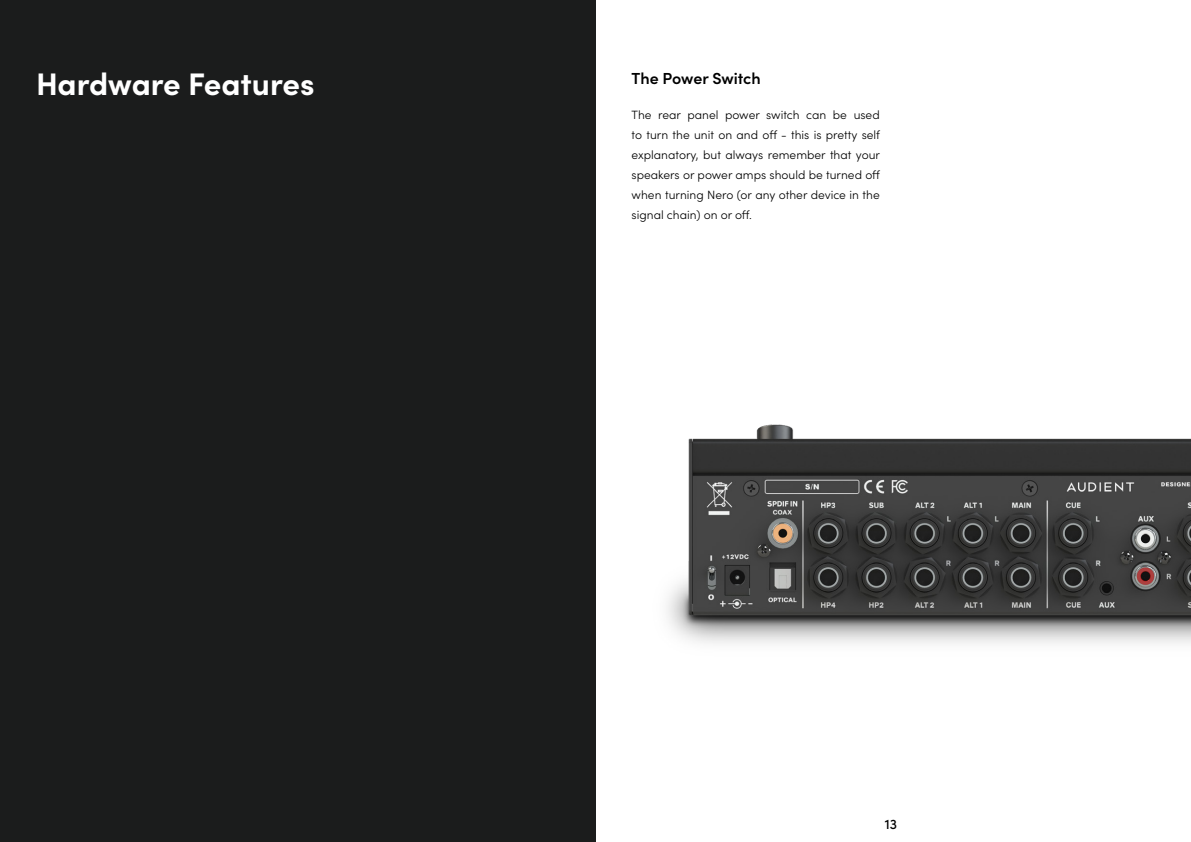
<style>
.page{position:relative;width:1191px;height:842px;background:#fff}
.page>*{position:absolute;margin:0;border:0;box-sizing:border-box;transform-origin:0 0}
.t1{font:700 31.2px "Sofia Pro";color:#fff}
.t2{font:600 16px "Sofia Pro";color:#000}
.t3{font:500 14px "Sofia Pro";color:#000}
.t4{font:300 12px/20px "Sofia Pro";color:#000;text-align:justify}
</style>
<div class="page">
<div style="left:0;top:0;width:595px;height:842px;background:#1b1c1c"></div>
<img style="left:595px;top:355px;width:596px;height:487px">
<h1 class="t1" style="left:36px;top:60px;width:280px">Hardware Features</h1>
<h2 class="t2" style="left:631px;top:66px;width:131px">The Power Switch</h2>
<p class="t4" style="left:631px;top:104px;width:250px">The rear panel power switch can be used to turn the unit on and off - this is pretty self explanatory, but always remember that your speakers or power amps should be turned off when turning Nero (or any other device in the signal chain) on or off.</p>
<p class="t3" style="left:884px;top:813px;width:14px">13</p>
</div>
